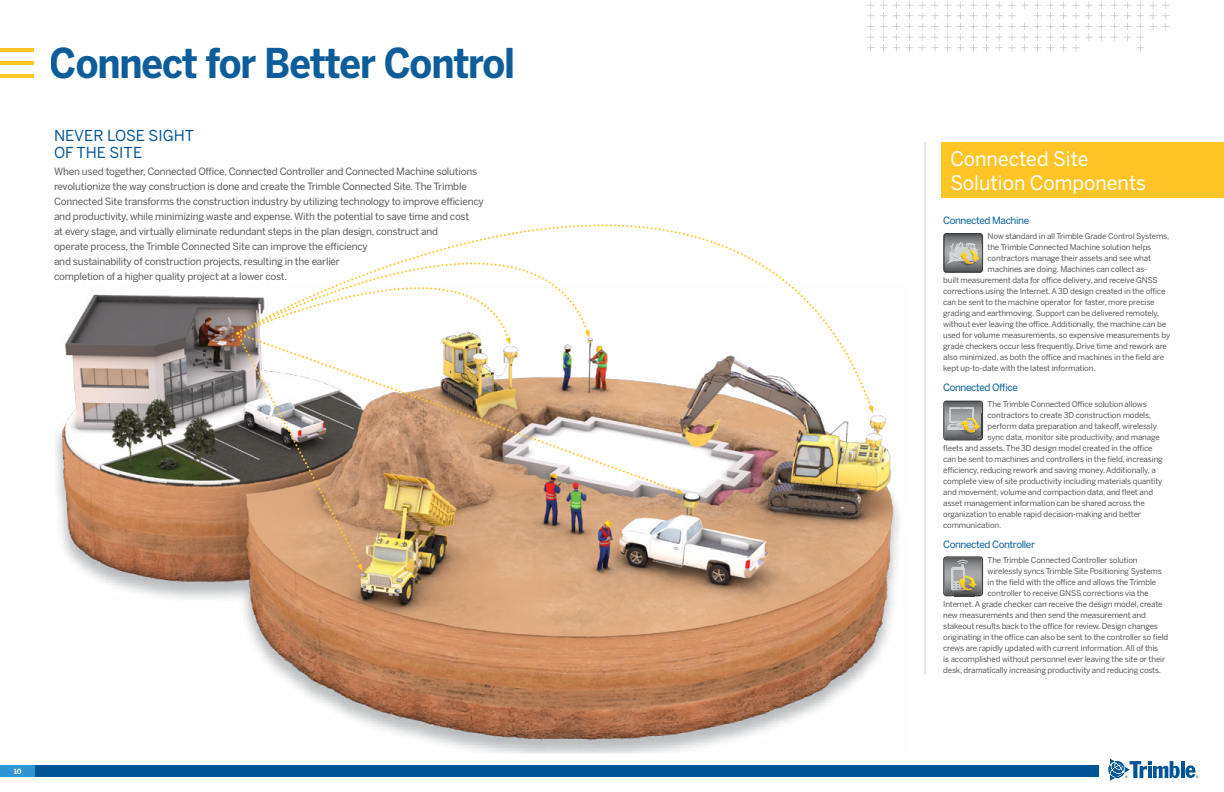
<style>
.page{position:relative;width:1224px;height:792px;background:#fff}
.page>*{position:absolute;margin:0;border:0;box-sizing:border-box;transform-origin:0 0}
.t1{font:700 40.8px "Benton Sans";letter-spacing:-.03em;color:#005596;scale:.92 1}
.t2{font:20px/24px "Benton Sans";color:#fff}
.t3{font:15px/17px "Benton Sans";color:#005596}
.t4{font:10px/15px "Benton Sans";letter-spacing:-.02em;color:#58595b}
.t5{font:10px "Benton Sans";letter-spacing:-.04em;color:#005f9e}
.t6{font:8px "Benton Sans";letter-spacing:-.02em;color:#58595b}
.t7{font:700 7px "Benton Sans";color:#fff}
</style>
<div class="page">
<div style="left:0;top:765px;width:487px;height:12px;background:#2f95d2"></div>
<div style="left:35px;top:765px;width:1064px;height:12px;background:#005596"></div>
<svg style="left:1108px;top:759px;width:90px;height:21px"></svg>
<img style="left:56px;top:294px;width:843px;height:460px">
<svg style="left:867px;top:1px;width:303px;height:51px"></svg>
<hr style="left:0;top:48px;width:34px;height:4px;background:#ffc425">
<hr style="left:0;top:61px;width:34px;height:4px;background:#ffc425">
<hr style="left:0;top:74px;width:34px;height:4px;background:#ffc425">
<div style="left:941px;top:142px;width:283px;height:56px;background:#ffc425"></div>
<hr style="left:924px;top:142px;width:1px;height:533px;background:#d2d1d1">
<svg style="left:943px;top:401px;width:41px;height:39px;background:#939187"></svg>
<svg style="left:943px;top:233px;width:40px;height:40px;background:#908f85"></svg>
<svg style="left:943px;top:556px;width:40px;height:41px;background:#918f86"></svg>
<svg style="left:590px;top:224px;width:283px;height:185px"></svg>
<svg style="left:868px;top:406px;width:5px;height:7px"></svg>
<svg style="left:472px;top:224px;width:118px;height:108px"></svg>
<svg style="left:510px;top:332px;width:169px;height:161px"></svg>
<svg style="left:676px;top:489px;width:7px;height:5px"></svg>
<img style="left:236px;top:241px;width:274px;height:330px">
<h1 class="t1" style="left:50px;top:37px;width:507px">Connect for Better Control</h1>
<h3 class="t3" style="left:54px;top:127px;width:142px">NEVER LOSE SIGHT<br>OF THE SITE</h3>
<p class="t4" style="left:54px;top:164px;width:431px">When used together, Connected Office, Connected Controller and Connected Machine solutions revolutionize the way construction is done and create the Trimble Connected Site. The Trimble Connected Site transforms the construction industry by utilizing technology to improve efficiency and productivity, while minimizing waste and expense. With the potential to save time and cost<br>at every stage, and virtually eliminate redundant steps in the plan design, construct and<br>operate process, the Trimble Connected Site can improve the efficiency<br>and sustainability of construction projects, resulting in the earlier<br>completion of a higher quality project at a lower cost.</p>
<p class="t7" style="left:14px;top:767px;width:10px">10</p>
<h2 class="t2" style="left:950px;top:147px;width:197px">Connected Site<br>Solution Components</h2>
<p class="t5" style="left:943px;top:214px;width:88px">Connected Machine</p>
<p class="t6" style="left:988px;top:232px;width:183px">Now standard in all Trimble Grade Control Systems,</p>
<p class="t6" style="left:988px;top:243px;width:165px">the Trimble Connected Machine solution helps</p>
<p class="t6" style="left:988px;top:254px;width:165px">contractors manage their assets and see what</p>
<p class="t6" style="left:988px;top:265px;width:161px">machines are doing. Machines can collect as-</p>
<p class="t6" style="left:943px;top:276px;width:216px">built measurement data for office delivery, and receive GNSS</p>
<p class="t6" style="left:943px;top:287px;width:224px">corrections using the Internet. A 3D design created in the office</p>
<p class="t6" style="left:943px;top:298px;width:213px">can be sent to the machine operator for faster, more precise</p>
<p class="t6" style="left:943px;top:309px;width:218px">grading and earthmoving. Support can be delivered remotely,</p>
<p class="t6" style="left:943px;top:320px;width:224px">without ever leaving the office. Additionally, the machine can be</p>
<p class="t6" style="left:943px;top:331px;width:229px">used for volume measurements, so expensive measurements by</p>
<p class="t6" style="left:943px;top:342px;width:225px">grade checkers occur less frequently. Drive time and rework are</p>
<p class="t6" style="left:943px;top:353px;width:222px">also minimized, as both the office and machines in the field are</p>
<p class="t6" style="left:943px;top:364px;width:154px">kept up-to-date with the latest information.</p>
<p class="t5" style="left:943px;top:382px;width:76px">Connected Office</p>
<p class="t6" style="left:988px;top:399px;width:161px">The Trimble Connected Office solution allows</p>
<p class="t6" style="left:988px;top:410px;width:165px">contractors to create 3D construction models,</p>
<p class="t6" style="left:988px;top:421px;width:171px">perform data preparation and takeoff, wirelessly</p>
<p class="t6" style="left:988px;top:432px;width:174px">sync data, monitor site productivity, and manage</p>
<p class="t6" style="left:943px;top:443px;width:211px">fleets and assets. The 3D design model created in the office</p>
<p class="t6" style="left:943px;top:454px;width:221px">can be sent to machines and controllers in the field, increasing</p>
<p class="t6" style="left:943px;top:465px;width:214px">efficiency, reducing rework and saving money. Additionally, a</p>
<p class="t6" style="left:943px;top:476px;width:221px">complete view of site productivity including materials quantity</p>
<p class="t6" style="left:943px;top:487px;width:211px">and movement, volume and compaction data, and fleet and</p>
<p class="t6" style="left:943px;top:498px;width:203px">asset management information can be shared across the</p>
<p class="t6" style="left:943px;top:509px;width:199px">organization to enable rapid decision-making and better</p>
<p class="t6" style="left:943px;top:520px;width:60px">communication.</p>
<p class="t5" style="left:943px;top:538px;width:93px">Connected Controller</p>
<p class="t6" style="left:988px;top:556px;width:152px">The Trimble Connected Controller solution</p>
<p class="t6" style="left:988px;top:567px;width:176px">wirelessly syncs Trimble Site Positioning Systems</p>
<p class="t6" style="left:988px;top:578px;width:170px">in the field with the office and allows the Trimble</p>
<p class="t6" style="left:988px;top:589px;width:163px">controller to receive GNSS corrections via the</p>
<p class="t6" style="left:943px;top:600px;width:221px">Internet. A grade checker can receive the design model, create</p>
<p class="t6" style="left:943px;top:611px;width:204px">new measurements and then send the measurement and</p>
<p class="t6" style="left:943px;top:622px;width:216px">stakeout results back to the office for review. Design changes</p>
<p class="t6" style="left:943px;top:633px;width:227px">originating in the office can also be sent to the controller so field</p>
<p class="t6" style="left:943px;top:644px;width:217px">crews are rapidly updated with current information. All of this</p>
<p class="t6" style="left:943px;top:655px;width:224px">is accomplished without personnel ever leaving the site or their</p>
<p class="t6" style="left:943px;top:666px;width:219px">desk, dramatically increasing productivity and reducing costs.</p>
</div>
